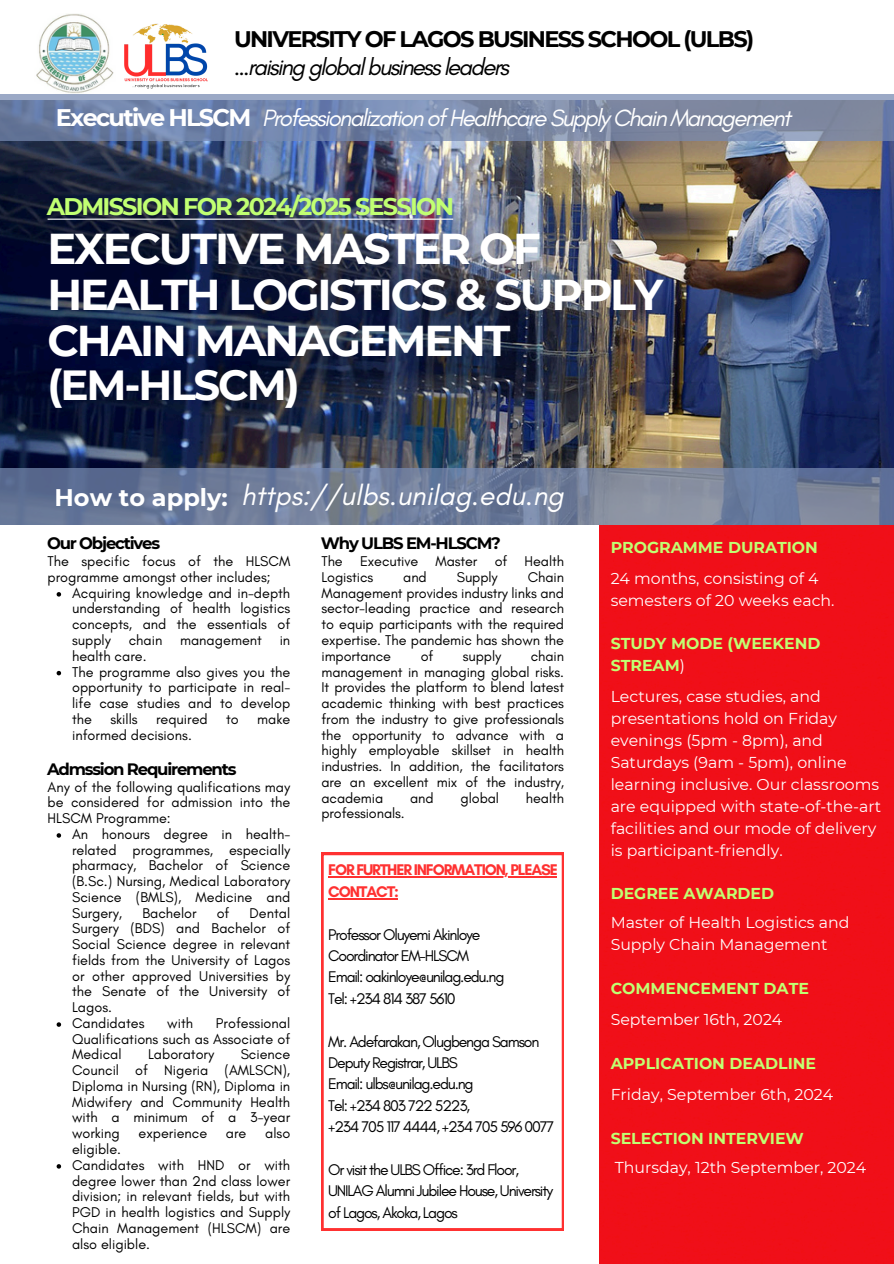
<style>
.page{position:relative;width:894px;height:1264px;background:#fff}
.page>*{position:absolute;margin:0;border:0;box-sizing:border-box;transform-origin:0 0}
.t1{font:700 43.05px/46.2px "Montserrat";letter-spacing:-.05em;color:#fff}
.t2{font:700 42px "Montserrat";letter-spacing:-.05em;color:#fff}
.t3{font:italic 28.5px "Glacial Indifference";color:#fff}
.t4{font:italic 24px "Glacial Indifference";letter-spacing:-.075em;color:#fff}
.t5{font:italic 24px "Glacial Indifference";letter-spacing:-.075em;color:#000}
.t6{font:700 24px "Montserrat";letter-spacing:-.075em;color:#c1ff72}
.t7{font:700 24px "Montserrat";letter-spacing:-.075em;color:#fff}
.t8{font:700 24px "Montserrat";color:#fff}
.t9{font:700 22.5px "Montserrat";letter-spacing:-.075em;color:#000}
.t10{font:700 16.5px "Montserrat";letter-spacing:-.075em;color:#000}
.t11{font:15.75px/21.9px "Montserrat";color:#fff}
.t12{font:15.75px/21.3px "Glacial Indifference";letter-spacing:-.075em;color:#000}
.t13{font:700 15.75px/21.9px "Montserrat";color:#c1ff72}
.t14{font:700 15.75px/21.3px "Glacial Indifference";letter-spacing:-.075em;color:#ff3131}
.t15{font:14.4px/15.8px "Glacial Indifference";color:#000;text-align:justify}
.s1{font-weight:400;color:#fff}
</style>
<div class="page">
<img style="left:36px;top:14px;width:172px;height:80px">
<div style="left:599px;top:524px;width:294px;height:739px;background:#f00f19"></div>
<img style="left:0;top:140px;width:893px;height:328px">
<svg style="left:0;top:94px;width:893px;height:46px;background:#7b8aab"></svg>
<hr style="left:48px;top:219px;width:405px;height:1px;background:#fff">
<svg style="left:0;top:468px;width:893px;height:56px;background:#6f7d99"></svg>
<svg style="left:321px;top:853px;width:242px;height:376px"></svg>
<hr style="left:328px;top:876px;width:228px;height:1px;background:#ff3131">
<hr style="left:328px;top:898px;width:70px;height:1px;background:#ff3131">
<svg style="left:57px;top:592px;width:4px;height:4px"></svg>
<svg style="left:57px;top:671px;width:4px;height:4px"></svg>
<svg style="left:57px;top:833px;width:4px;height:4px"></svg>
<svg style="left:57px;top:1022px;width:4px;height:4px"></svg>
<svg style="left:57px;top:1164px;width:4px;height:4px"></svg>
<h6 class="t9" style="left:234px;top:25px;width:521px">UNIVERSITY OF LAGOS BUSINESS SCHOOL (ULBS)</h6>
<p class="t5" style="left:234px;top:52px;width:277px">...raising global business leaders</p>
<h6 class="t7" style="left:56px;top:102px;width:197px">Executive HLSCM</h6>
<p class="t4" style="left:262px;top:103px;width:530px">Professionalization of Healthcare Supply Chain Management</p>
<h4 class="t6" style="left:47px;top:191px;width:409px">ADMISSION FOR 2024/2025 SESSION</h4>
<h6 class="t1" style="left:48px;top:225px;width:617px">EXECUTIVE MASTER OF<br>HEALTH LOGISTICS &amp; SUPPLY<br>CHAIN MANAGEMENT</h6>
<h6 class="t2" style="left:48px;top:359px;width:254px">(EM-HLSCM)</h6>
<h5 class="t8" style="left:55px;top:483px;width:175px">How to apply:</h5>
<p class="t3" style="left:241px;top:477px;width:324px">https://ulbs.unilag.edu.ng</p>
<p class="t10" style="left:47px;top:533px;width:115px">Our Objectives</p>
<p class="t10" style="left:321px;top:533px;width:181px">Why ULBS EM-HLSCM?</p>
<p class="t15" style="left:48px;top:553px;width:244px">The specific focus of the HLSCM programme amongst other includes;</p>
<p class="t15" style="left:72px;top:585px;width:220px">Acquiring knowledge and in-depth understanding of health logistics concepts, and the essentials of supply chain management in health care.</p>
<p class="t15" style="left:72px;top:663px;width:220px">The programme also gives you the opportunity to participate in real&shy;life case studies and to develop the</p>
<p class="t15" style="left:110px;top:711px;width:29px">skills</p>
<p class="t15" style="left:156px;top:711px;width:53px">required</p>
<p class="t15" style="left:226px;top:711px;width:14px">to</p>
<p class="t15" style="left:257px;top:711px;width:35px">make</p>
<p class="t15" style="left:72px;top:726px;width:121px">informed decisions.</p>
<p class="t10" style="left:47px;top:758px;width:191px">Admssion Requirements</p>
<p class="t15" style="left:48px;top:778px;width:244px">Any of the following qualifications may be considered for admission into the HLSCM Programme:</p>
<p class="t15" style="left:72px;top:826px;width:220px">An honours degree in health&shy;related programmes, especially pharmacy, Bachelor of Science (B.Sc.) Nursing, Medical Laboratory Science (BMLS), Medicine and Surgery,</p>
<p class="t15" style="left:72px;top:904px;width:220px;text-indent:177px">Dental Surgery (BDS) and Bachelor of Social Science degree in relevant fields from the University of Lagos or other approved Universities by the Senate of the University of Lagos.</p>
<p class="t15" style="left:72px;top:1015px;width:74px">Candidates</p>
<p class="t15" style="left:167px;top:1015px;width:27px">with</p>
<p class="t15" style="left:142px;top:904px;width:56px">Bachelor</p>
<p class="t15" style="left:217px;top:904px;width:14px">of</p>
<p class="t15" style="left:72px;top:1015px;width:220px;text-indent:144px">Professional Qualifications such as Associate of Medical</p>
<p class="t15" style="left:148px;top:1046px;width:68px">Laboratory</p>
<p class="t15" style="left:72px;top:1046px;width:220px;text-indent:168px">Science Council of Nigeria (AMLSCN), Diploma in Nursing (RN), Diploma in Midwifery and Community Health with a minimum of a 3-year working</p>
<p class="t15" style="left:138px;top:1125px;width:70px">experience</p>
<p class="t15" style="left:226px;top:1125px;width:22px">are</p>
<p class="t15" style="left:265px;top:1125px;width:27px">also</p>
<p class="t15" style="left:72px;top:1141px;width:50px">eligible.</p>
<p class="t15" style="left:72px;top:1156px;width:220px">Candidates with HND or with degree lower than 2nd class lower division; in relevant fields, but with PGD in health logistics and Supply Chain Management (HLSCM) are also eligible.</p>
<p class="t15" style="left:321px;top:553px;width:244px">The Executive Master of Health<br>Logistics</p>
<p class="t15" style="left:321px;top:569px;width:244px;text-indent:206px">Chain Management provides industry links and sector-leading practice and research to equip participants with the required expertise. The pandemic has shown the importance</p>
<p class="t15" style="left:403px;top:569px;width:25px">and</p>
<p class="t15" style="left:457px;top:569px;width:42px">Supply</p>
<p class="t15" style="left:321px;top:648px;width:244px;text-indent:209px">chain management in managing global risks.<br>It provides the platform to blend latest academic thinking with best practices from the industry to give professionals the opportunity to advance with a highly employable skillset in health industries. In addition, the facilitators are an excellent mix of the industry, academia</p>
<p class="t15" style="left:420px;top:648px;width:14px">of</p>
<p class="t15" style="left:463px;top:648px;width:40px">supply</p>
<p class="t15" style="left:410px;top:789px;width:25px">and</p>
<p class="t15" style="left:460px;top:789px;width:40px">global</p>
<p class="t15" style="left:526px;top:789px;width:40px">health</p>
<p class="t15" style="left:321px;top:805px;width:85px">professionals.</p>
<h3 class="t14" style="left:328px;top:859px;width:231px">FOR FURTHER INFORMATION, PLEASE<br>CONTACT:</h3>
<h1 class="t12" style="left:328px;top:923px;width:154px">Professor Oluyemi Akinloye</h1>
<h4 class="t12" style="left:328px;top:944px;width:142px">Coordinator EM-HLSCM</h4>
<h2 class="t12" style="left:328px;top:966px;width:178px">Email: oakinloye@unilag.edu.ng</h2>
<p class="t12" style="left:328px;top:987px;width:129px">Tel: +234 814 387 5610</p>
<h6 class="t12" style="left:328px;top:1030px;width:212px">Mr. Adefarakan, Olugbenga Samson</h6>
<p class="t12" style="left:328px;top:1051px;width:131px">Deputy Registrar, ULBS</p>
<p class="t12" style="left:328px;top:1073px;width:147px">Email: ulbs@unilag.edu.ng</p>
<p class="t12" style="left:328px;top:1094px;width:143px">Tel: +234 803 722 5223,</p>
<h6 class="t12" style="left:328px;top:1115px;width:227px">+234 705 117 4444, +234 705 596 0077</h6>
<p class="t12" style="left:328px;top:1158px;width:226px">Or visit the ULBS Office: 3rd Floor,<br>UNILAG Alumni Jubilee House, University of Lagos, Akoka, Lagos</p>
<p class="t13" style="left:610px;top:536px;width:209px">PROGRAMME DURATION</p>
<h6 class="t11" style="left:610px;top:567px;width:225px">24 months, consisting of 4 semesters of 20 weeks each.</h6>
<p class="t13" style="left:610px;top:633px;width:211px">STUDY MODE (WEEKEND<br>STREAM<span class="s1">)</span></p>
<p class="t11" style="left:610px;top:685px;width:272px">Lectures, case studies, and presentations hold on Friday evenings (5pm - 8pm), and<br>Saturdays (9am - 5pm), online learning inclusive. Our classrooms are equipped with state-of-the-art facilities and our mode of delivery is participant-friendly.</p>
<p class="t13" style="left:610px;top:882px;width:165px">DEGREE AWARDED</p>
<p class="t11" style="left:610px;top:911px;width:240px">Master of Health Logistics and<br>Supply Chain Management</p>
<p class="t13" style="left:610px;top:977px;width:200px">COMMENCEMENT DATE</p>
<p class="t11" style="left:610px;top:1008px;width:173px">September 16th, 2024</p>
<p class="t13" style="left:610px;top:1052px;width:207px">APPLICATION DEADLINE</p>
<p class="t11" style="left:610px;top:1083px;width:224px">Friday, September 6th, 2024</p>
<p class="t13" style="left:610px;top:1126px;width:195px">SELECTION INTERVIEW</p>
<p class="t11" style="left:614px;top:1155px;width:253px">Thursday, 12th September, 2024</p>
</div>
